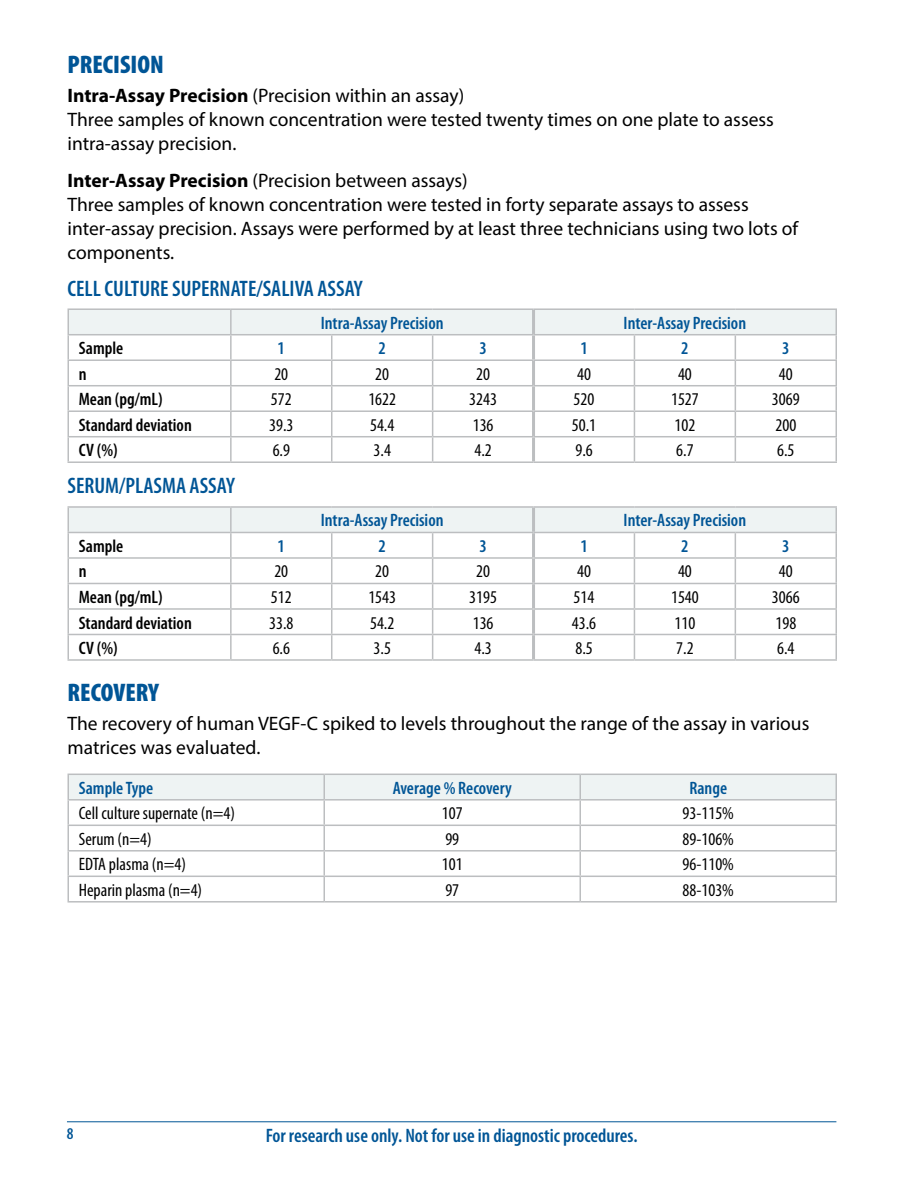
<style>
.page{position:relative;width:918px;height:1188px;background:#fff}
.page>*{position:absolute;margin:0;border:0;box-sizing:border-box;transform-origin:0 0}
.t1{font:900 condensed 25.5px "Myriad Pro";color:#005596}
.t2{font:600 condensed 22.5px "Myriad Pro";color:#005596}
.t3{font:19.5px/24px "Myriad Pro";color:#000}
.t4{font:600 condensed 19.5px "Myriad Pro";color:#005596}
.t5{font:condensed 18px "Myriad Pro";color:#000}
.t6{font:600 condensed 18px "Myriad Pro";color:#005596}
.t7{font:600 condensed 18px "Myriad Pro";color:#000}
.t8{font:600 condensed 16.5px "Myriad Pro";color:#005596}
.s1{font-weight:700}
</style>
<div class="page">
<hr style="left:67px;top:1121px;width:769px;height:1px;background:#005596">
<hr style="left:68px;top:308px;width:163px;height:2px;background:#bcbec0">
<hr style="left:231px;top:308px;width:101px;height:2px;background:#bcbec0">
<hr style="left:332px;top:308px;width:101px;height:2px;background:#bcbec0">
<hr style="left:433px;top:308px;width:101px;height:2px;background:#bcbec0">
<hr style="left:534px;top:308px;width:100px;height:2px;background:#bcbec0">
<hr style="left:634px;top:308px;width:101px;height:2px;background:#bcbec0">
<hr style="left:735px;top:308px;width:102px;height:2px;background:#bcbec0">
<svg style="left:68px;top:309px;width:769px;height:152px"></svg>
<hr style="left:68px;top:461px;width:163px;height:2px;background:#bcbec0">
<hr style="left:231px;top:461px;width:101px;height:2px;background:#bcbec0">
<hr style="left:332px;top:461px;width:101px;height:2px;background:#bcbec0">
<hr style="left:433px;top:461px;width:101px;height:2px;background:#bcbec0">
<hr style="left:534px;top:461px;width:100px;height:2px;background:#bcbec0">
<hr style="left:634px;top:461px;width:101px;height:2px;background:#bcbec0">
<hr style="left:735px;top:461px;width:102px;height:2px;background:#bcbec0">
<hr style="left:532px;top:310px;width:3px;height:24px;background:#bcbec0">
<hr style="left:532px;top:335px;width:3px;height:24px;background:#bcbec0">
<hr style="left:532px;top:361px;width:3px;height:24px;background:#bcbec0">
<hr style="left:532px;top:386px;width:3px;height:24px;background:#bcbec0">
<hr style="left:532px;top:412px;width:3px;height:24px;background:#bcbec0">
<hr style="left:532px;top:437px;width:3px;height:24px;background:#bcbec0">
<hr style="left:68px;top:506px;width:163px;height:2px;background:#bcbec0">
<hr style="left:231px;top:506px;width:101px;height:2px;background:#bcbec0">
<hr style="left:332px;top:506px;width:101px;height:2px;background:#bcbec0">
<hr style="left:433px;top:506px;width:101px;height:2px;background:#bcbec0">
<hr style="left:534px;top:506px;width:100px;height:2px;background:#bcbec0">
<hr style="left:634px;top:506px;width:101px;height:2px;background:#bcbec0">
<hr style="left:735px;top:506px;width:102px;height:2px;background:#bcbec0">
<svg style="left:68px;top:507px;width:769px;height:152px"></svg>
<hr style="left:68px;top:659px;width:163px;height:2px;background:#bcbec0">
<hr style="left:231px;top:659px;width:101px;height:2px;background:#bcbec0">
<hr style="left:332px;top:659px;width:101px;height:2px;background:#bcbec0">
<hr style="left:433px;top:659px;width:101px;height:2px;background:#bcbec0">
<hr style="left:534px;top:659px;width:100px;height:2px;background:#bcbec0">
<hr style="left:634px;top:659px;width:101px;height:2px;background:#bcbec0">
<hr style="left:735px;top:659px;width:102px;height:2px;background:#bcbec0">
<hr style="left:532px;top:508px;width:3px;height:24px;background:#bcbec0">
<hr style="left:532px;top:533px;width:3px;height:24px;background:#bcbec0">
<hr style="left:532px;top:559px;width:3px;height:24px;background:#bcbec0">
<hr style="left:532px;top:584px;width:3px;height:24px;background:#bcbec0">
<hr style="left:532px;top:610px;width:3px;height:24px;background:#bcbec0">
<hr style="left:532px;top:635px;width:3px;height:24px;background:#bcbec0">
<hr style="left:68px;top:901px;width:256px;height:2px;background:#bcbec0">
<hr style="left:324px;top:901px;width:256px;height:2px;background:#bcbec0">
<hr style="left:580px;top:901px;width:257px;height:2px;background:#bcbec0">
<svg style="left:68px;top:774px;width:769px;height:127px"></svg>
<hr style="left:579px;top:775px;width:2px;height:24px;background:#bcbec0">
<h1 class="t1" style="left:68px;top:50px;width:98px">PRECISION</h1>
<p class="t3" style="left:68px;top:83px;width:708px"><span class="s1">Intra-Assay Precision</span> (Precision within an assay)<br>Three samples of known concentration were tested twenty times on one plate to assess intra-assay precision.</p>
<p class="t3" style="left:68px;top:168px;width:732px"><span class="s1">Inter-Assay Precision</span> (Precision between assays)<br>Three samples of known concentration were tested in forty separate assays to assess inter-assay precision. Assays were performed by at least three technicians using two lots of components.</p>
<p class="t2" style="left:68px;top:276px;width:297px">CELL CULTURE SUPERNATE/SALIVA ASSAY</p>
<p class="t6" style="left:321px;top:313px;width:124px">Intra-Assay Precision</p>
<p class="t6" style="left:624px;top:313px;width:124px">Inter-Assay Precision</p>
<p class="t7" style="left:79px;top:338px;width:46px">Sample</p>
<p class="t6" style="left:278px;top:338px;width:9px">1</p>
<p class="t6" style="left:379px;top:338px;width:9px">2</p>
<p class="t6" style="left:479px;top:338px;width:9px">3</p>
<p class="t6" style="left:580px;top:338px;width:9px">1</p>
<p class="t6" style="left:681px;top:338px;width:9px">2</p>
<p class="t6" style="left:782px;top:338px;width:9px">3</p>
<p class="t7" style="left:79px;top:364px;width:9px">n</p>
<p class="t5" style="left:274px;top:364px;width:15px">20</p>
<p class="t5" style="left:375px;top:364px;width:15px">20</p>
<p class="t5" style="left:476px;top:364px;width:15px">20</p>
<p class="t5" style="left:577px;top:364px;width:15px">40</p>
<p class="t5" style="left:678px;top:364px;width:15px">40</p>
<p class="t5" style="left:779px;top:364px;width:15px">40</p>
<p class="t7" style="left:79px;top:389px;width:85px">Mean (pg/mL)</p>
<p class="t5" style="left:271px;top:390px;width:22px">572</p>
<p class="t5" style="left:368px;top:390px;width:29px">1622</p>
<p class="t5" style="left:469px;top:390px;width:29px">3243</p>
<p class="t5" style="left:574px;top:390px;width:22px">520</p>
<p class="t5" style="left:671px;top:390px;width:29px">1527</p>
<p class="t5" style="left:772px;top:390px;width:29px">3069</p>
<p class="t7" style="left:79px;top:415px;width:114px">Standard deviation</p>
<p class="t5" style="left:269px;top:415px;width:26px">39.3</p>
<p class="t5" style="left:370px;top:415px;width:26px">54.4</p>
<p class="t5" style="left:473px;top:415px;width:22px">136</p>
<p class="t5" style="left:572px;top:415px;width:26px">50.1</p>
<p class="t5" style="left:675px;top:415px;width:22px">102</p>
<p class="t5" style="left:775px;top:415px;width:22px">200</p>
<p class="t7" style="left:79px;top:440px;width:40px">CV (%)</p>
<p class="t5" style="left:273px;top:441px;width:19px">6.9</p>
<p class="t5" style="left:374px;top:441px;width:19px">3.4</p>
<p class="t5" style="left:475px;top:441px;width:19px">4.2</p>
<p class="t5" style="left:575px;top:441px;width:19px">9.6</p>
<p class="t5" style="left:676px;top:441px;width:19px">6.7</p>
<p class="t5" style="left:777px;top:441px;width:19px">6.5</p>
<p class="t2" style="left:68px;top:474px;width:169px">SERUM/PLASMA ASSAY</p>
<p class="t6" style="left:321px;top:511px;width:124px">Intra-Assay Precision</p>
<p class="t6" style="left:624px;top:511px;width:124px">Inter-Assay Precision</p>
<p class="t7" style="left:79px;top:536px;width:46px">Sample</p>
<p class="t6" style="left:278px;top:536px;width:9px">1</p>
<p class="t6" style="left:379px;top:536px;width:9px">2</p>
<p class="t6" style="left:479px;top:536px;width:9px">3</p>
<p class="t6" style="left:580px;top:536px;width:9px">1</p>
<p class="t6" style="left:681px;top:536px;width:9px">2</p>
<p class="t6" style="left:782px;top:536px;width:9px">3</p>
<p class="t7" style="left:79px;top:562px;width:9px">n</p>
<p class="t5" style="left:274px;top:562px;width:15px">20</p>
<p class="t5" style="left:375px;top:562px;width:15px">20</p>
<p class="t5" style="left:476px;top:562px;width:15px">20</p>
<p class="t5" style="left:577px;top:562px;width:15px">40</p>
<p class="t5" style="left:678px;top:562px;width:15px">40</p>
<p class="t5" style="left:779px;top:562px;width:15px">40</p>
<p class="t7" style="left:79px;top:587px;width:85px">Mean (pg/mL)</p>
<p class="t5" style="left:271px;top:587px;width:22px">512</p>
<p class="t5" style="left:368px;top:587px;width:29px">1543</p>
<p class="t5" style="left:469px;top:587px;width:29px">3195</p>
<p class="t5" style="left:574px;top:587px;width:22px">514</p>
<p class="t5" style="left:671px;top:587px;width:29px">1540</p>
<p class="t5" style="left:772px;top:587px;width:29px">3066</p>
<p class="t7" style="left:79px;top:613px;width:114px">Standard deviation</p>
<p class="t5" style="left:269px;top:613px;width:26px">33.8</p>
<p class="t5" style="left:370px;top:613px;width:26px">54.2</p>
<p class="t5" style="left:473px;top:613px;width:22px">136</p>
<p class="t5" style="left:572px;top:613px;width:26px">43.6</p>
<p class="t5" style="left:675px;top:613px;width:22px">110</p>
<p class="t5" style="left:775px;top:613px;width:22px">198</p>
<p class="t7" style="left:79px;top:638px;width:40px">CV (%)</p>
<p class="t5" style="left:273px;top:638px;width:19px">6.6</p>
<p class="t5" style="left:374px;top:638px;width:19px">3.5</p>
<p class="t5" style="left:475px;top:638px;width:19px">4.3</p>
<p class="t5" style="left:575px;top:638px;width:19px">8.5</p>
<p class="t5" style="left:676px;top:638px;width:19px">7.2</p>
<p class="t5" style="left:777px;top:638px;width:19px">6.4</p>
<h1 class="t1" style="left:68px;top:679px;width:93px">RECOVERY</h1>
<p class="t3" style="left:68px;top:711px;width:743px">The recovery of human VEGF-C spiked to levels throughout the range of the assay in various matrices was evaluated.</p>
<p class="t6" style="left:79px;top:778px;width:76px">Sample Type</p>
<p class="t6" style="left:393px;top:778px;width:120px">Average % Recovery</p>
<p class="t6" style="left:689px;top:778px;width:39px">Range</p>
<p class="t5" style="left:79px;top:804px;width:158px">Cell culture supernate (n=4)</p>
<p class="t5" style="left:442px;top:804px;width:22px">107</p>
<p class="t5" style="left:683px;top:804px;width:53px">93-115%</p>
<p class="t5" style="left:79px;top:829px;width:74px">Serum (n=4)</p>
<p class="t5" style="left:445px;top:829px;width:15px">99</p>
<p class="t5" style="left:683px;top:829px;width:53px">89-106%</p>
<p class="t5" style="left:79px;top:855px;width:109px">EDTA plasma (n=4)</p>
<p class="t5" style="left:442px;top:855px;width:22px">101</p>
<p class="t5" style="left:683px;top:855px;width:53px">96-110%</p>
<p class="t5" style="left:79px;top:880px;width:125px">Heparin plasma (n=4)</p>
<p class="t5" style="left:445px;top:880px;width:15px">97</p>
<p class="t5" style="left:683px;top:880px;width:53px">88-103%</p>
<p class="t8" style="left:67px;top:1125px;width:8px">8</p>
<p class="t4" style="left:266px;top:1125px;width:373px">For research use only. Not for use in diagnostic procedures.</p>
</div>
